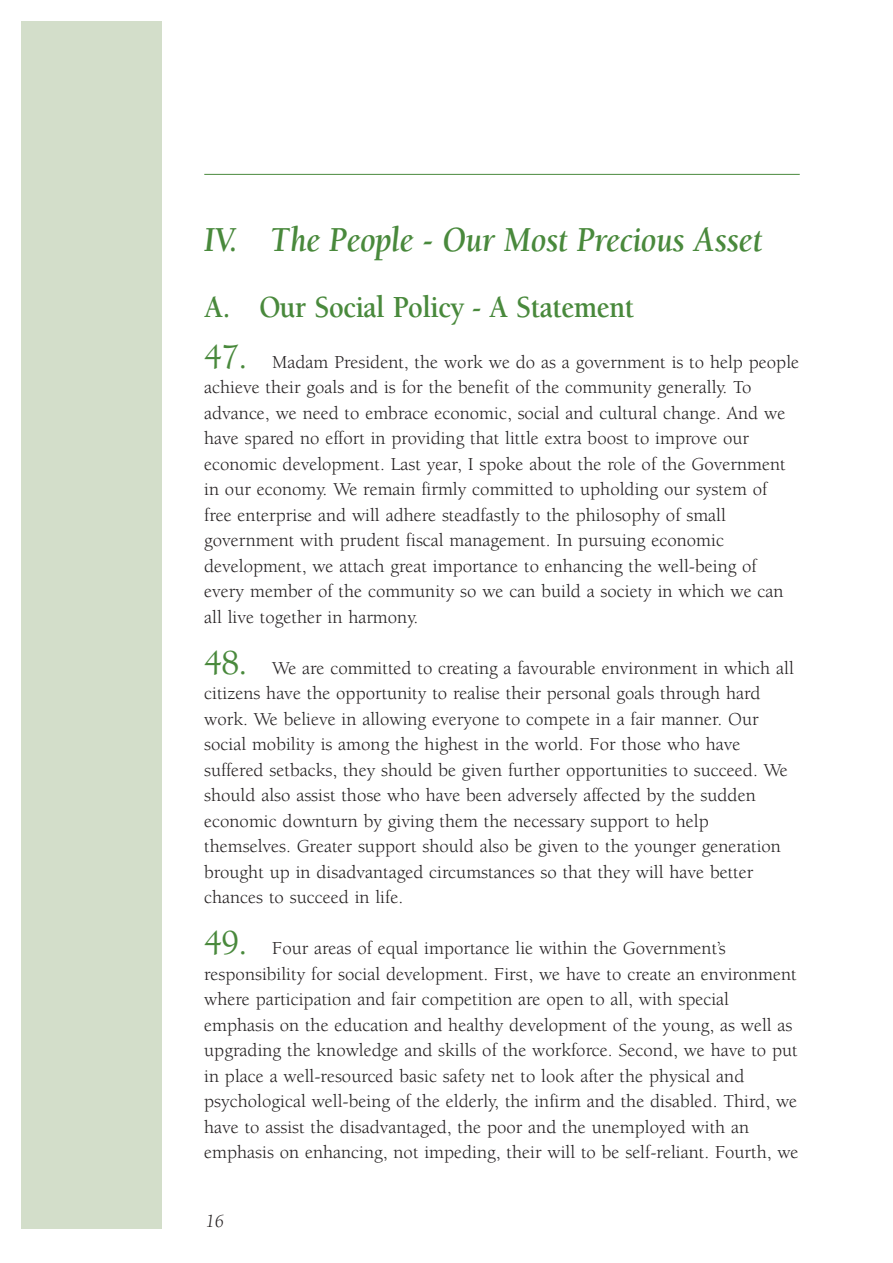
<style>
.page{position:relative;width:893px;height:1263px;background:#fff}
.page>*{position:absolute;margin:0;border:0;box-sizing:border-box;transform-origin:0 0}
.t1{font:italic 700 36px "Berkeley";letter-spacing:-.015em;color:#49893c;scale:.9 1}
.t2{font:700 31.5px "Berkeley";letter-spacing:-.015em;color:#49893c;scale:.9 1}
.t3{font:18.75px/25.5px "Berkeley";color:#231f20}
.t4{font:italic 18.75px "Berkeley";color:#231f20}
.s1{font-weight:500;font-size:36px;color:#49893c}
</style>
<div class="page">
<div style="left:21px;top:21px;width:141px;height:1207px;background:#d3deca"></div>
<hr style="left:204px;top:174px;width:595px;height:1px;background:#49893c">
<h1 class="t1" style="left:204px;top:225px;width:622px">IV. The People - Our Most Precious Asset</h1>
<h2 class="t2" style="left:204px;top:295px;width:479px">A. Our Social Policy - A Statement</h2>
<p class="t3" style="left:204px;top:351px;width:596px"><span class="s1">47.</span> Madam President, the work we do as a government is to help people achieve their goals and is for the benefit of the community generally. To advance, we need to embrace economic, social and cultural change. And we have spared no effort in providing that little extra boost to improve our economic development. Last year, I spoke about the role of the Government in our economy. We remain firmly committed to upholding our system of free enterprise and will adhere steadfastly to the philosophy of small government with prudent fiscal management. In pursuing economic development, we attach great importance to enhancing the well-being of every member of the community so we can build a society in which we can all live together in harmony.</p>
<p class="t3" style="left:204px;top:657px;width:591px"><span class="s1">48.</span> We are committed to creating a favourable environment in which all citizens have the opportunity to realise their personal goals through hard work. We believe in allowing everyone to compete in a fair manner. Our social mobility is among the highest in the world. For those who have suffered setbacks, they should be given further opportunities to succeed. We should also assist those who have been adversely affected by the sudden economic downturn by giving them the necessary support to help themselves. Greater support should also be given to the younger generation brought up in disadvantaged circumstances so that they will have better chances to succeed in life.</p>
<p class="t3" style="left:204px;top:937px;width:596px"><span class="s1">49.</span> Four areas of equal importance lie within the Government’s responsibility for social development. First, we have to create an environment where participation and fair competition are open to all, with special emphasis on the education and healthy development of the young, as well as upgrading the knowledge and skills of the workforce. Second, we have to put in place a well-resourced basic safety net to look after the physical and psychological well-being of the elderly, the infirm and the disabled. Third, we have to assist the disadvantaged, the poor and the unemployed with an emphasis on enhancing, not impeding, their will to be self-reliant. Fourth, we</p>
<p class="t4" style="left:206px;top:1213px;width:20px">16</p>
</div>
